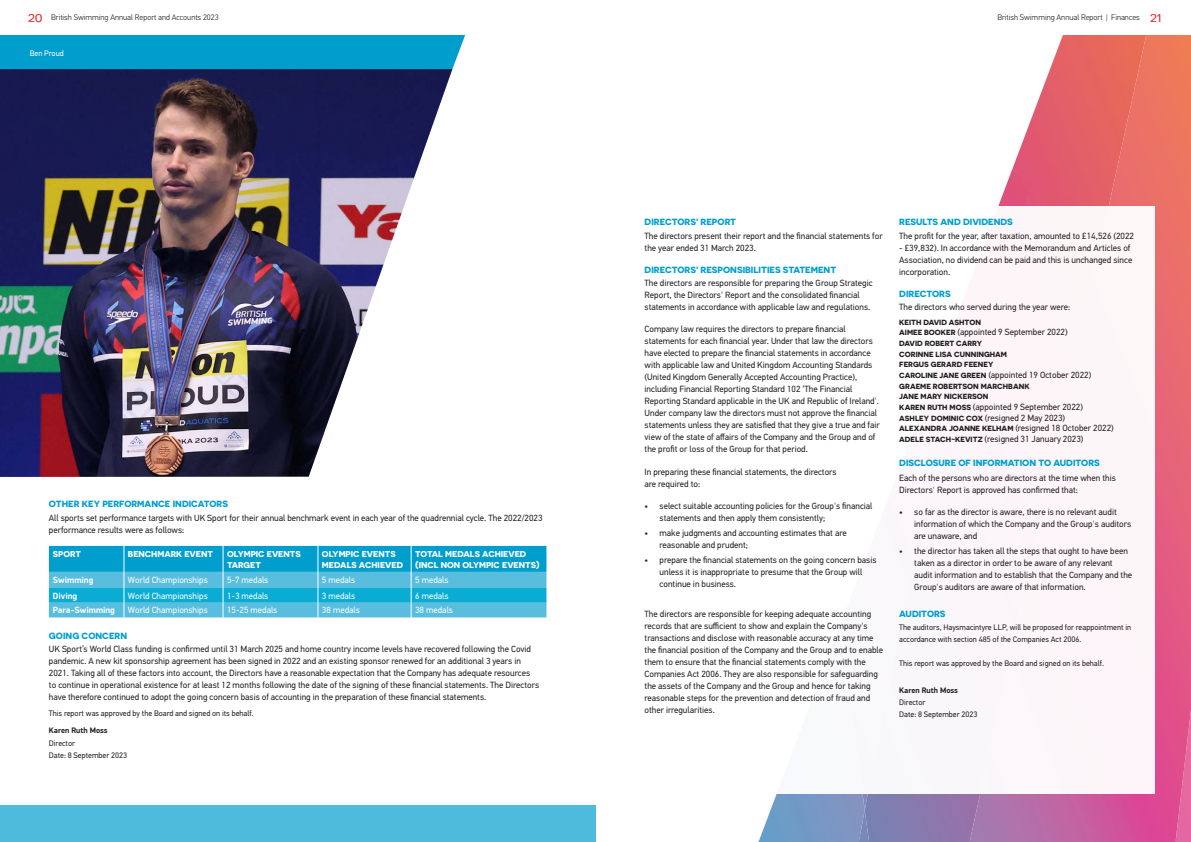
<style>
.page{position:relative;width:1191px;height:842px;background:#fff}
.page>*{position:absolute;margin:0;border:0;box-sizing:border-box;transform-origin:0 0}
.Body_Copy_22{font:9px/12px "PF Din Text Pro";color:#231f20}
.Bullet_Points_22{font:9px/12px "PF Din Text Pro";color:#231f20}
.Name_List_2_22{font:9px "PF Din Text Pro";color:#231f20}
.Body_Copy_22-2{font:700 9px "Novecentosanswide";color:#009ecc}
.Body_Copy_22-3{font:9px "PF Din Text Pro";color:#fff}
.Body_Copy_22-4{font:700 9px "PF Din Display Pro";color:#fff}
.Body_Copy_22-5{font:700 8.5px/11px "Novecentosanswide";color:#fff}
.Body_Copy_22-6{font:8px/12px "PF Din Text Pro";color:#231f20}
.t1{font:300 8px "PF Din Text Pro";color:#231f20}
.Body_Copy_22-7{font:700 8px "PF Din Display Pro";color:#231f20}
.Namelist_7{font:8px "PF Din Text Pro";color:#fff}
.Name_List_2_22-2{font:700 7.5px "Novecentosanswide";color:#231f20}
.s1{font-family:"Novecentosanswide";font-weight:400;font-size:14px;color:#e1373d}
.s2{font-family:"Novecentosanswide";font-weight:700;font-size:7.5px}
</style>
<div class="page">
<svg style="left:998px;top:35px;width:193px;height:517px;background:#ea7b7c"></svg>
<svg style="left:758px;top:552px;width:433px;height:290px;background:#b86da3"></svg>
<img style="left:858px;top:810px;width:11px;height:32px">
<div style="left:0;top:35px;width:465px;height:35px;background:#009ecc"></div>
<div style="left:631px;top:206px;width:523px;height:588px;background:#fff"></div>
<div style="left:0;top:805px;width:595px;height:37px;background:#4dbbdb"></div>
<svg style="left:49px;top:546px;width:497px;height:71px;background:#2aafd5"></svg>
<img style="left:0;top:69px;width:452px;height:408px">
<p class="t1" style="left:28px;top:13px;width:192px"><span class="s1">20</span> British Swimming Annual Report and Accounts 2023</p>
<p class="t1" style="left:997px;top:13px;width:166px">British Swimming Annual Report | Finances <span class="s1">21</span></p>
<p class="Namelist_7" style="left:30px;top:48px;width:36px">Ben Proud</p>
<p class="Body_Copy_22-2" style="left:49px;top:498px;width:181px">OTHER KEY PERFORMANCE INDICATORS</p>
<p class="Body_Copy_22" style="left:49px;top:512px;width:495px">All sports set performance targets with UK Sport for their annual benchmark event in each year of the quadrennial cycle. The 2022/2023 performance results were as follows:</p>
<p class="Body_Copy_22-5" style="left:53px;top:548px;width:30px">SPORT</p>
<p class="Body_Copy_22-5" style="left:128px;top:548px;width:87px">BENCHMARK EVENT</p>
<p class="Body_Copy_22-5" style="left:227px;top:548px;width:75px">OLYMPIC EVENTS<br>TARGET</p>
<p class="Body_Copy_22-5" style="left:322px;top:548px;width:75px">OLYMPIC EVENTS</p>
<p class="Body_Copy_22-5" style="left:322px;top:559px;width:83px">MEDALS ACHIEVED</p>
<p class="Body_Copy_22-5" style="left:415px;top:548px;width:126px">TOTAL MEDALS ACHIEVED (INCL NON OLYMPIC EVENTS)</p>
<p class="Body_Copy_22-4" style="left:53px;top:574px;width:42px">Swimming</p>
<p class="Body_Copy_22-3" style="left:128px;top:574px;width:81px">World Championships</p>
<p class="Body_Copy_22-3" style="left:227px;top:574px;width:43px">5-7 medals</p>
<p class="Body_Copy_22-3" style="left:322px;top:574px;width:35px">5 medals</p>
<p class="Body_Copy_22-3" style="left:415px;top:574px;width:35px">5 medals</p>
<p class="Body_Copy_22-4" style="left:53px;top:590px;width:26px">Diving</p>
<p class="Body_Copy_22-3" style="left:128px;top:590px;width:81px">World Championships</p>
<p class="Body_Copy_22-3" style="left:227px;top:590px;width:43px">1-3 medals</p>
<p class="Body_Copy_22-3" style="left:322px;top:590px;width:35px">3 medals</p>
<p class="Body_Copy_22-3" style="left:415px;top:590px;width:35px">6 medals</p>
<p class="Body_Copy_22-4" style="left:53px;top:605px;width:64px">Para-Swimming</p>
<p class="Body_Copy_22-3" style="left:128px;top:605px;width:81px">World Championships</p>
<p class="Body_Copy_22-3" style="left:227px;top:605px;width:52px">15-25 medals</p>
<p class="Body_Copy_22-3" style="left:322px;top:605px;width:39px">38 medals</p>
<p class="Body_Copy_22-3" style="left:415px;top:605px;width:39px">38 medals</p>
<p class="Body_Copy_22-2" style="left:49px;top:630px;width:80px">GOING CONCERN</p>
<p class="Body_Copy_22" style="left:49px;top:643px;width:492px">UK Sport’s World Class funding is confirmed until 31 March 2025 and home country income levels have recovered following the Covid pandemic. A new kit sponsorship agreement has been signed in 2022 and an existing sponsor renewed for an additional 3 years in 2021. Taking all of these factors into account, the Directors have a reasonable expectation that the Company has adequate resources to continue in operational existence for at least 12 months following the date of the signing of these financial statements. The Directors have therefore continued to adopt the going concern basis of accounting in the preparation of these financial statements.</p>
<p class="Body_Copy_22-6" style="left:49px;top:708px;width:206px">This report was approved by the Board and signed on its behalf.</p>
<p class="Body_Copy_22-7" style="left:49px;top:725px;width:60px">Karen Ruth Moss</p>
<p class="Body_Copy_22-6" style="left:49px;top:737px;width:80px">Director<br>Date: 8 September 2023</p>
<p class="Body_Copy_22-2" style="left:644px;top:217px;width:93px">DIRECTORS' REPORT</p>
<p class="Body_Copy_22" style="left:644px;top:230px;width:240px">The directors present their report and the financial statements for the year ended 31 March 2023.</p>
<p class="Body_Copy_22-2" style="left:644px;top:264px;width:193px">DIRECTORS' RESPONSIBILITIES STATEMENT</p>
<p class="Body_Copy_22" style="left:644px;top:277px;width:229px">The directors are responsible for preparing the Group Strategic<br>Report, the Directors' Report and the consolidated financial statements in accordance with applicable law and regulations.</p>
<p class="Body_Copy_22" style="left:644px;top:323px;width:236px">Company law requires the directors to prepare financial statements for each financial year. Under that law the directors have elected to prepare the financial statements in accordance with applicable law and United Kingdom Accounting Standards (United Kingdom Generally Accepted Accounting Practice), including Financial Reporting Standard 102 ‘The Financial Reporting Standard applicable in the UK and Republic of Ireland'.<br>Under company law the directors must not approve the financial statements unless they are satisfied that they give a true and fair view of the state of affairs of the Company and the Group and of the profit or loss of the Group for that period.</p>
<p class="Body_Copy_22" style="left:644px;top:466px;width:194px">In preparing these financial statements, the directors are required to:</p>
<p class="Bullet_Points_22" style="left:659px;top:500px;width:214px;text-indent:-15px">• select suitable accounting policies for the Group's financial statements and then apply them consistently;</p>
<p class="Bullet_Points_22" style="left:659px;top:527px;width:189px;text-indent:-15px">• make judgments and accounting estimates that are reasonable and prudent;</p>
<p class="Bullet_Points_22" style="left:659px;top:554px;width:218px;text-indent:-15px">• prepare the financial statements on the going concern basis unless it is inappropriate to presume that the Group will continue in business.</p>
<p class="Bullet_Points_22" style="left:644px;top:608px;width:240px">The directors are responsible for keeping adequate accounting records that are sufficient to show and explain the Company's transactions and disclose with reasonable accuracy at any time the financial position of the Company and the Group and to enable them to ensure that the financial statements comply with the Companies Act 2006. They are also responsible for safeguarding the assets of the Company and the Group and hence for taking reasonable steps for the prevention and detection of fraud and other irregularities.</p>
<p class="Body_Copy_22-2" style="left:899px;top:217px;width:115px">RESULTS AND DIVIDENDS</p>
<p class="Body_Copy_22" style="left:899px;top:230px;width:236px">The profit for the year, after taxation, amounted to £14,526 (2022</p>
<p class="Body_Copy_22" style="left:899px;top:242px;width:235px">- £39,832). In accordance with the Memorandum and Articles of<br>Association, no dividend can be paid and this is unchanged since incorporation.</p>
<p class="Body_Copy_22-2" style="left:899px;top:288px;width:53px">DIRECTORS</p>
<p class="Body_Copy_22" style="left:899px;top:301px;width:172px">The directors who served during the year were:</p>
<p class="Name_List_2_22-2" style="left:899px;top:317px;width:83px">KEITH DAVID ASHTON</p>
<p class="Name_List_2_22" style="left:899px;top:327px;width:170px"><span class="s2">AIMEE BOOKER</span> (appointed 9 September 2022)</p>
<p class="Name_List_2_22-2" style="left:899px;top:339px;width:84px">DAVID ROBERT CARRY</p>
<p class="Name_List_2_22-2" style="left:899px;top:349px;width:109px">CORINNE LISA CUNNINGHAM</p>
<p class="Name_List_2_22-2" style="left:899px;top:360px;width:96px">FERGUS GERARD FEENEY</p>
<p class="Name_List_2_22" style="left:899px;top:370px;width:194px"><span class="s2">CAROLINE JANE GREEN</span> (appointed 19 October 2022)</p>
<p class="Name_List_2_22-2" style="left:899px;top:381px;width:132px">GRAEME ROBERTSON MARCHBANK</p>
<p class="Name_List_2_22-2" style="left:899px;top:392px;width:91px">JANE MARY NICKERSON</p>
<p class="Name_List_2_22" style="left:899px;top:402px;width:185px"><span class="s2">KAREN RUTH MOSS</span> (appointed 9 September 2022)</p>
<p class="Name_List_2_22" style="left:899px;top:412px;width:167px"><span class="s2">ASHLEY DOMINIC COX</span> (resigned 2 May 2023)</p>
<p class="Name_List_2_22" style="left:899px;top:423px;width:216px"><span class="s2">ALEXANDRA JOANNE KELHAM</span> (resigned 18 October 2022)</p>
<p class="Name_List_2_22" style="left:899px;top:433px;width:186px"><span class="s2">ADELE STACH-KEVITZ</span> (resigned 31 January 2023)</p>
<p class="Body_Copy_22-2" style="left:899px;top:457px;width:202px">DISCLOSURE OF INFORMATION TO AUDITORS</p>
<p class="Body_Copy_22" style="left:899px;top:472px;width:218px">Each of the persons who are directors at the time when this<br>Directors' Report is approved has confirmed that:</p>
<p class="Bullet_Points_22" style="left:914px;top:506px;width:218px;text-indent:-15px">• so far as the director is aware, there is no relevant audit information of which the Company and the Group's auditors are unaware, and</p>
<p class="Bullet_Points_22" style="left:914px;top:545px;width:219px;text-indent:-15px">• the director has taken all the steps that ought to have been taken as a director in order to be aware of any relevant audit information and to establish that the Company and the Group's auditors are aware of that information.</p>
<p class="Body_Copy_22-2" style="left:899px;top:608px;width:48px">AUDITORS</p>
<p class="Body_Copy_22-6" style="left:899px;top:621px;width:233px">The auditors, Haysmacintyre LLP, will be proposed for reappointment in accordance with section 485 of the Companies Act 2006.</p>
<p class="Body_Copy_22-6" style="left:899px;top:657px;width:206px">This report was approved by the Board and signed on its behalf.</p>
<p class="Body_Copy_22-7" style="left:899px;top:685px;width:60px">Karen Ruth Moss</p>
<p class="Body_Copy_22-6" style="left:899px;top:696px;width:28px">Director</p>
<p class="Body_Copy_22-6" style="left:899px;top:708px;width:80px">Date: 8 September 2023</p>
</div>
